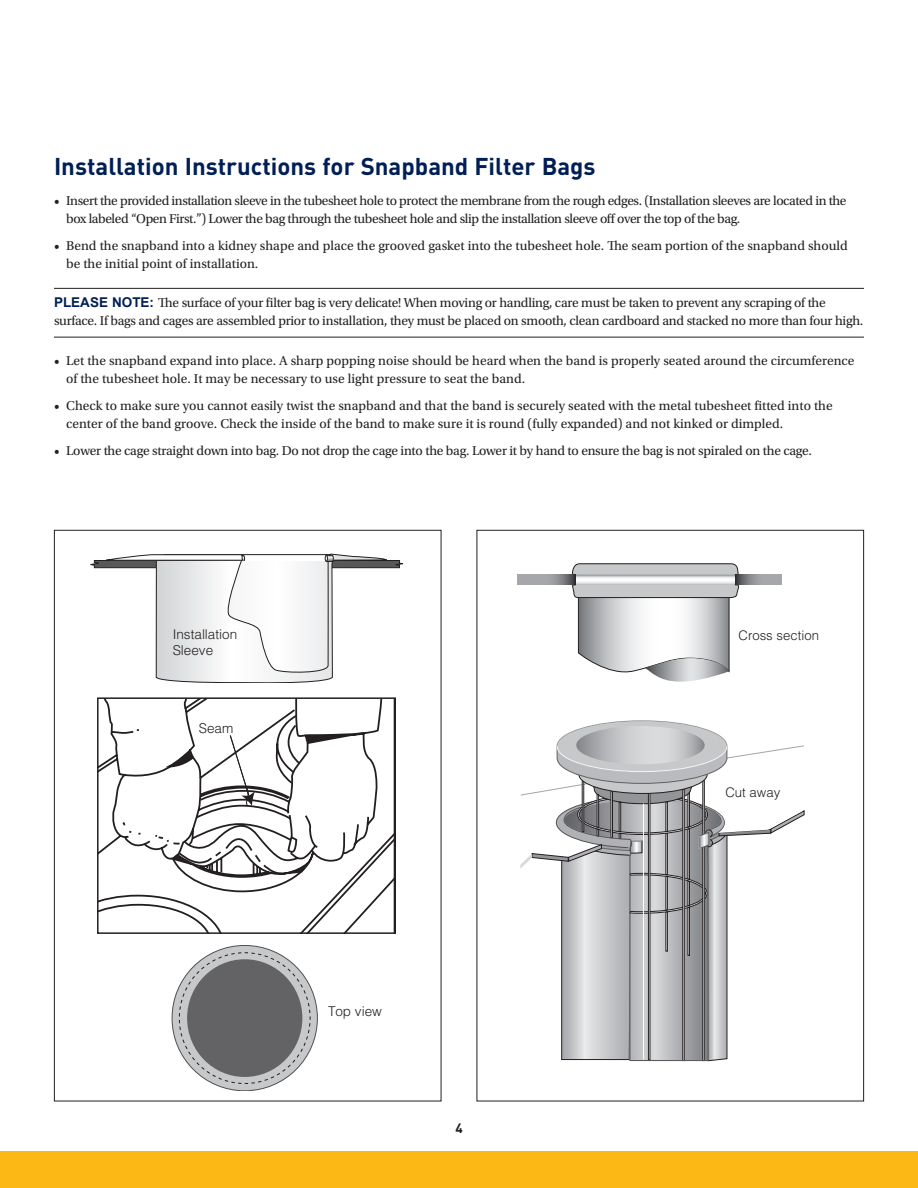
<style>
.page{position:relative;width:918px;height:1188px;background:#fff}
.page>*{position:absolute;margin:0;border:0;box-sizing:border-box;transform-origin:0 0}
._4_Chapter_Header_al{font:700 24px "DINOT";color:#001f56}
._3_Bullet_List{font:13.5px/18px "Utopia Std";color:#231f20}
._3_bullet_list_p2_be{font:13.5px/18px "Utopia Std";letter-spacing:-.03em;color:#231f20}
._1_-_note_with_rules{font:13.5px/18px "Utopia Std";letter-spacing:-.02em;color:#231f20}
._3_Bullet_List-2{font:13.5px "Utopia Std";letter-spacing:-.02em;color:#231f20}
.t1{font:300 13.5px/16.2px "Helvetica";color:#231f20}
._4_Chapter_Header_al-2{font:700 13.5px "DINOT";color:#231f20}
.t2{font:300 13.2px "Helvetica";color:#231f20}
.s1{font-family:"Arial";font-weight:700;color:#001f56}
</style>
<div class="page">
<div style="left:0;top:1151px;width:918px;height:37px;background:#fcb814"></div>
<hr style="left:54px;top:288px;width:810px;height:1px;background:#231f20">
<hr style="left:54px;top:337px;width:810px;height:1px;background:#231f20">
<svg style="left:172px;top:945px;width:145px;height:146px;fill:#c7c8ca"></svg>
<div style="left:187px;top:959px;width:115px;height:118px;background:#636366;border-radius:50%"></div>
<svg style="left:100px;top:700px;width:293px;height:231px"></svg>
<div style="left:97px;top:697px;width:299px;height:237px;border:2px solid #231f20"></div>
<svg style="left:91px;top:553px;width:312px;height:130px"></svg>
<svg style="left:229px;top:735px;width:26px;height:71px"></svg>
<svg style="left:520px;top:721px;width:284px;height:340px"></svg>
<svg style="left:571px;top:564px;width:168px;height:118px"></svg>
<svg style="left:576px;top:575px;width:159px;height:10px"></svg>
<svg style="left:735px;top:575px;width:46px;height:10px"></svg>
<svg style="left:518px;top:575px;width:57px;height:10px"></svg>
<p class="_4_Chapter_Header_al" style="left:54px;top:150px;width:543px">Installation Instructions for Snapband Filter Bags</p>
<p class="_3_bullet_list_p2_be" style="left:66px;top:192px;width:782px;text-indent:-12px">• Insert the provided installation sleeve in the tubesheet hole to protect the membrane from the rough edges. (Installation sleeves are located in the box labeled “Open First.”) Lower the bag through the tubesheet hole and slip the installation sleeve off over the top of the bag.</p>
<p class="_3_Bullet_List" style="left:66px;top:237px;width:783px;text-indent:-12px">• Bend the snapband into a kidney shape and place the grooved gasket into the tubesheet hole. The seam portion of the snapband should be the initial point of installation.</p>
<p class="_1_-_note_with_rules" style="left:54px;top:294px;width:811px"><span class="s1">PLEASE NOTE:</span> The surface of your filter bag is very delicate! When moving or handling, care must be taken to prevent any scraping of the surface. If bags and cages are assembled prior to installation, they must be placed on smooth, clean cardboard and stacked no more than four high.</p>
<p class="_3_Bullet_List" style="left:66px;top:352px;width:790px;text-indent:-12px">• Let the snapband expand into place. A sharp popping noise should be heard when the band is properly seated around the circumference of the tubesheet hole. It may be necessary to use light pressure to seat the band.</p>
<p class="_3_Bullet_List" style="left:66px;top:397px;width:768px;text-indent:-12px">• Check to make sure you cannot easily twist the snapband and that the band is securely seated with the metal tubesheet fitted into the center of the band groove. Check the inside of the band to make sure it is round (fully expanded) and not kinked or dimpled.</p>
<p class="_3_Bullet_List-2" style="left:54px;top:444px;width:760px">• Lower the cage straight down into bag. Do not drop the cage into the bag. Lower it by hand to ensure the bag is not spiraled on the cage.</p>
<p class="t1" style="left:173px;top:625px;width:66px">Installation<br>Sleeve</p>
<p class="t1" style="left:199px;top:719px;width:36px">Seam</p>
<p class="t1" style="left:328px;top:1003px;width:55px">Top view</p>
<p class="_4_Chapter_Header_al-2" style="left:455px;top:1119px;width:9px">4</p>
<p class="t2" style="left:739px;top:624px;width:82px">Cross section</p>
<p class="t2" style="left:725px;top:781px;width:56px">Cut away</p>
</div>
